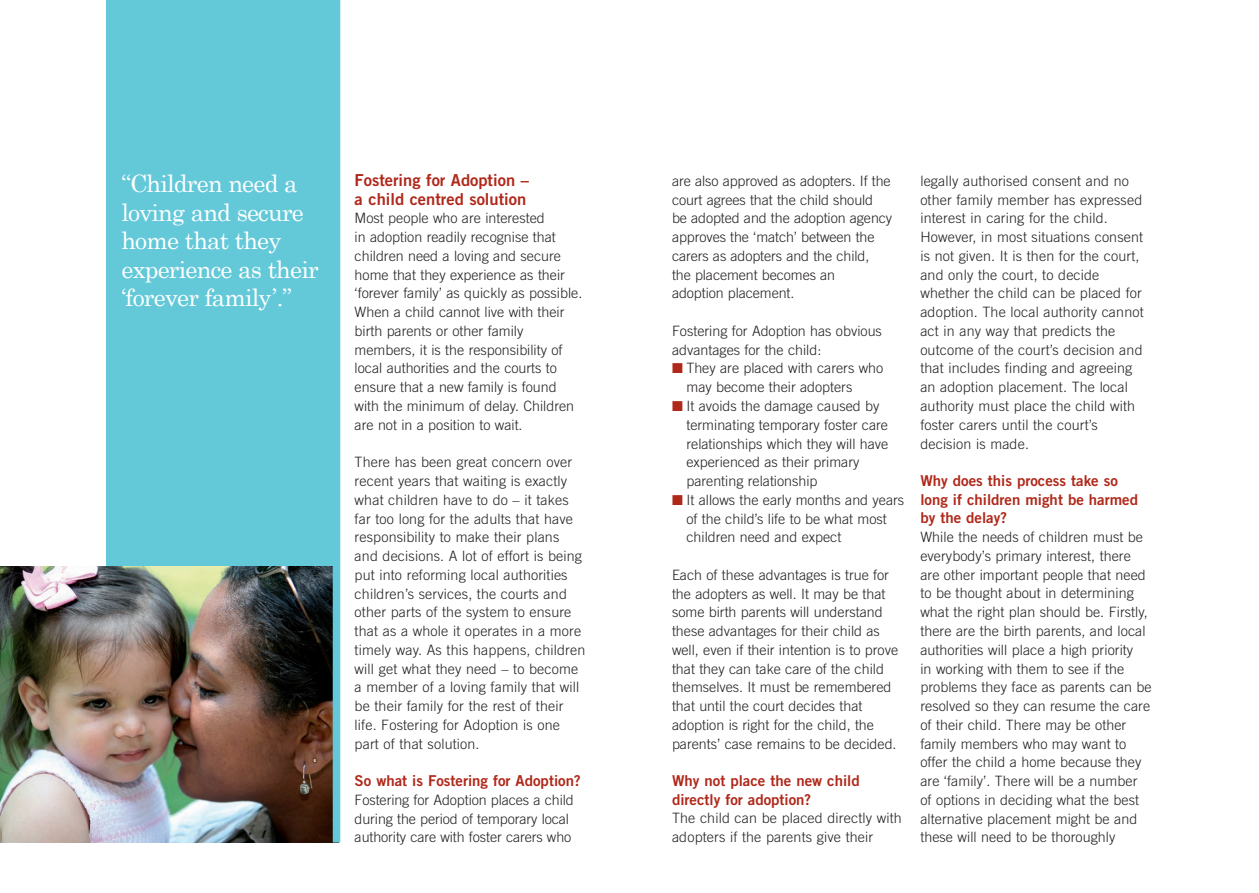
<style>
.page{position:relative;width:1259px;height:893px;background:#fff}
.page>*{position:absolute;margin:0;border:0;box-sizing:border-box;transform-origin:0 0}
.t1{font:24px/28.5px "Century Schoolbook";letter-spacing:-.035em;color:#fff}
.t2{font:16.5px/18.8px "Trade Gothic Bold Two";color:#b0281a}
.t3{font:15px/18.8px "Trade Gothic Bold Two";color:#b0281a}
.t4{font:300 14.25px/18.8px "Trade Gothic";letter-spacing:.005em;color:#231f20}
.s1{color:#b0281a}
</style>
<div class="page">
<div style="left:106px;top:0;width:232px;height:598px;background:#63c9d8"></div>
<img style="left:0;top:566px;width:333px;height:276px">
<div style="left:333px;top:0;width:7px;height:842px;background:#63c9d8"></div>
<h1 class="t1" style="left:121px;top:169px;width:199px">“Children need a loving and secure home that they experience as their ‘forever family’.”</h1>
<p class="t2" style="left:355px;top:172px;width:176px">Fostering for Adoption – a child centred solution</p>
<p class="t4" style="left:355px;top:210px;width:229px">Most people who are interested<br>in adoption readily recognise that children need a loving and secure home that they experience as their ‘forever family’ as quickly as possible.<br>When a child cannot live with their birth parents or other family members, it is the responsibility of local authorities and the courts to ensure that a new family is found with the minimum of delay. Children are not in a position to wait.</p>
<p class="t4" style="left:355px;top:454px;width:232px">There has been great concern over recent years that waiting is exactly what children have to do – it takes far too long for the adults that have responsibility to make their plans and decisions. A lot of effort is being put into reforming local authorities children’s services, the courts and other parts of the system to ensure that as a whole it operates in a more timely way. As this happens, children will get what they need – to become a member of a loving family that will be their family for the rest of their life. Fostering for Adoption is one part of that solution.</p>
<p class="t3" style="left:355px;top:773px;width:227px">So what is Fostering for Adoption?</p>
<p class="t4" style="left:355px;top:791px;width:221px">Fostering for Adoption places a child during the period of temporary local authority care with foster carers who</p>
<p class="t4" style="left:672px;top:173px;width:222px">are also approved as adopters. If the court agrees that the child should<br>be adopted and the adoption agency approves the ‘match’ between the carers as adopters and the child,<br>the placement becomes an<br>adoption placement.</p>
<p class="t4" style="left:672px;top:323px;width:211px">Fostering for Adoption has obvious advantages for the child:</p>
<p class="t4" style="left:686px;top:360px;width:198px;text-indent:-14px"><span class="s1">■</span> They are placed with carers who may become their adopters</p>
<p class="t4" style="left:686px;top:398px;width:203px;text-indent:-14px"><span class="s1">■</span> It avoids the damage caused by terminating temporary foster care relationships which they will have experienced as their primary parenting relationship</p>
<p class="t4" style="left:686px;top:492px;width:219px;text-indent:-14px"><span class="s1">■</span> It allows the early months and years of the child’s life to be what most children need and expect</p>
<p class="t4" style="left:672px;top:567px;width:228px">Each of these advantages is true for the adopters as well. It may be that some birth parents will understand these advantages for their child as well, even if their intention is to prove that they can take care of the child themselves. It must be remembered that until the court decides that adoption is right for the child, the parents’ case remains to be decided.</p>
<p class="t3" style="left:672px;top:773px;width:189px">Why not place the new child directly for adoption?</p>
<p class="t4" style="left:672px;top:810px;width:231px">The child can be placed directly with adopters if the parents give their</p>
<p class="t4" style="left:920px;top:173px;width:225px">legally authorised consent and no other family member has expressed interest in caring for the child.<br>However, in most situations consent is not given. It is then for the court, and only the court, to decide whether the child can be placed for adoption. The local authority cannot act in any way that predicts the outcome of the court’s decision and that includes finding and agreeing an adoption placement. The local authority must place the child with foster carers until the court’s decision is made.</p>
<p class="t3" style="left:920px;top:473px;width:219px">Why does this process take so long if children might be harmed by the delay?</p>
<p class="t4" style="left:920px;top:529px;width:233px">While the needs of children must be everybody’s primary interest, there are other important people that need to be thought about in determining what the right plan should be. Firstly, there are the birth parents, and local authorities will place a high priority<br>in working with them to see if the problems they face as parents can be resolved so they can resume the care of their child. There may be other family members who may want to offer the child a home because they are ‘family’. There will be a number of options in deciding what the best alternative placement might be and these will need to be thoroughly</p>
</div>
